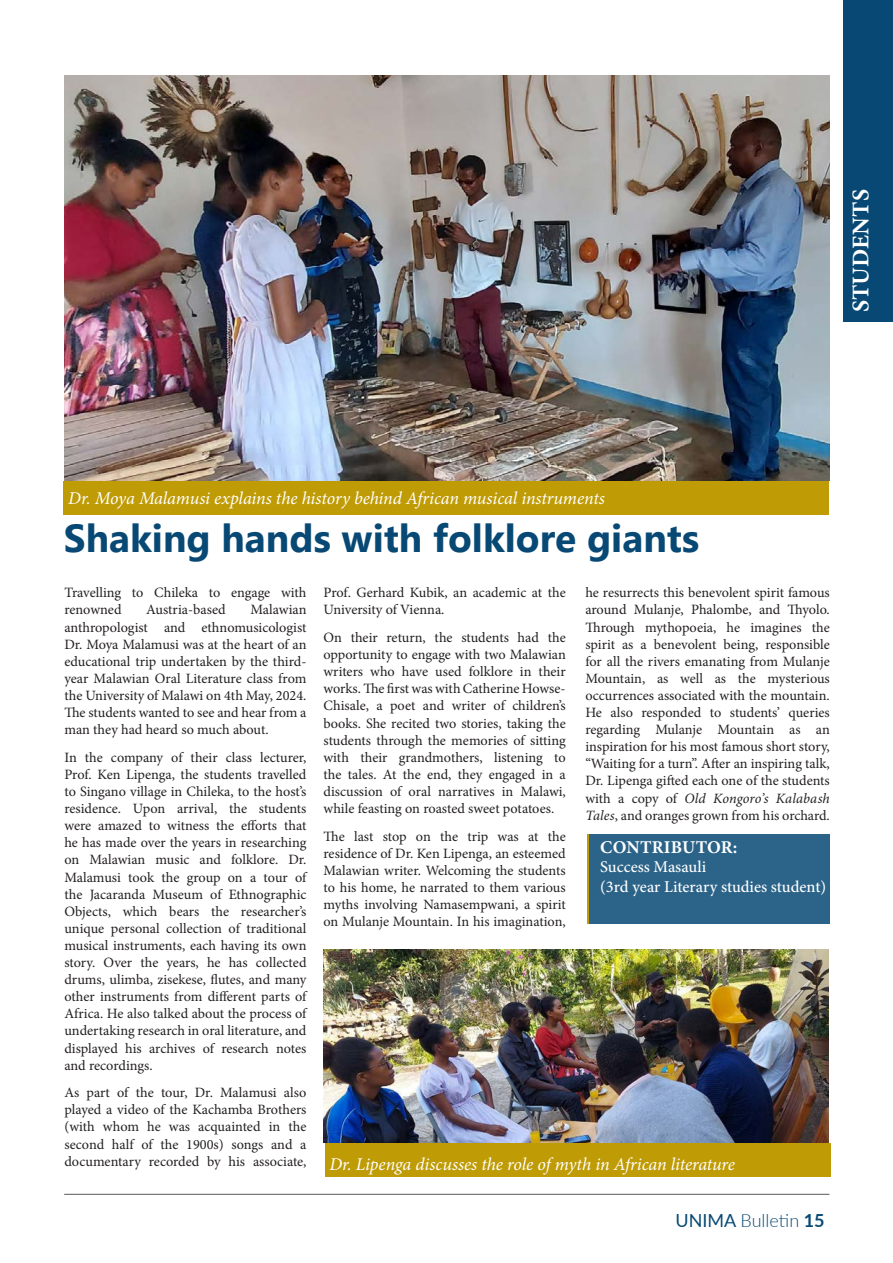
<style>
.page{position:relative;width:893px;height:1263px;background:#fff}
.page>*{position:absolute;margin:0;border:0;box-sizing:border-box;transform-origin:0 0}
.t1{font:700 39px "Myanmar Text";color:#074974}
.t2{font:700 24px "Minion Pro";letter-spacing:.01em;color:#fff}
.t3{font:italic 18px "Minion Pro";letter-spacing:-.01em;color:#fff}
.t4{font:300 18px "Lato";color:#074974}
.t5{font:700 18px "Minion Pro";letter-spacing:.01em;color:#fff}
.t6{font:500 16.5px "Minion Pro";color:#fff}
.t7{font:14.25px/17.1px "Minion Pro";letter-spacing:-.005em;color:#231f20;text-align:justify}
.s1{font-style:italic}
.s2{font-weight:400}
.s3{font-weight:700}
</style>
<div class="page">
<hr style="left:64px;top:1194px;width:765px;height:1px;background:#57585a">
<div style="left:843px;top:0;width:50px;height:321px;background:#074974"></div>
<img style="left:65px;top:75px;width:765px;height:406px">
<img style="left:323px;top:949px;width:506px;height:194px">
<div style="left:64px;top:481px;width:765px;height:34px;background:#bf9b05"></div>
<div style="left:325px;top:1143px;width:505px;height:34px;background:#bf9b05"></div>
<div style="left:587px;top:834px;width:242px;height:89px;background:#2c6489"></div>
<hr style="left:587px;top:834px;width:1px;height:89px;background:#bf9b05">
<p class="t2" style="left:844px;top:312px;width:125px;rotate:-90deg">STUDENTS</p>
<p class="t3" style="left:68px;top:486px;width:538px">Dr. Moya Malamusi explains the history behind African musical instruments</p>
<p class="t1" style="left:64px;top:516px;width:637px">Shaking hands with folklore giants</p>
<p class="t7" style="left:585px;top:584px;width:246px">he resurrects this benevolent spirit famous around Mulanje, Phalombe, and Thyolo.<br>Through mythopoeia, he imagines the spirit as a benevolent being, responsible for all the rivers emanating from Mulanje Mountain, as well as the mysterious occurrences associated with the mountain.<br>He also responded to students’ queries regarding Mulanje Mountain as an inspiration for his most famous short story, “Waiting for a turn”. After an inspiring talk, Dr. Lipenga gifted each one of the students with a copy of <span class="s1">Old Kongoro’s Kalabash Tales</span>, and oranges grown from his orchard.</p>
<p class="t7" style="left:64px;top:584px;width:244px">Travelling to Chileka to engage with renowned</p>
<p class="t7" style="left:323px;top:584px;width:244px">Prof. Gerhard Kubik, an academic at the<br>University of Vienna.</p>
<p class="t7" style="left:323px;top:629px;width:244px">On their return, the students had the opportunity to engage with two Malawian writers who have used folklore in their works. The first was with Catherine Howse-Chisale, a poet and writer of children’s books. She recited two stories, taking the students through the memories of sitting with their grandmothers, listening to the tales. At the end, they engaged in a discussion of oral narratives in Malawi, while feasting on roasted sweet potatoes.</p>
<p class="t7" style="left:323px;top:828px;width:244px">The last stop on the trip was at the residence of Dr. Ken Lipenga, an esteemed Malawian writer. Welcoming the students to his home, he narrated to them various myths involving Namasempwani, a spirit on Mulanje Mountain. In his imagination,</p>
<p class="t7" style="left:64px;top:601px;width:244px;text-indent:186px">Malawian anthropologist and ethnomusicologist Dr. Moya Malamusi was at the heart of an educational trip undertaken by the third&shy;year Malawian Oral Literature class from the University of Malawi on 4th May, 2024.<br>The students wanted to see and hear from a man they had heard so much about.</p>
<p class="t7" style="left:64px;top:749px;width:244px">In the company of their class lecturer, Prof. Ken Lipenga, the students travelled to Singano village in Chileka, to the host’s residence. Upon arrival, the students were amazed to witness the efforts that he has made over the years in researching on Malawian music and folklore. Dr.<br>Malamusi took the group on a tour of the Jacaranda Museum of Ethnographic Objects, which bears the researcher’s unique personal collection of traditional musical instruments, each having its own story. Over the years, he has collected drums, ulimba, zisekese, flutes, and many other instruments from different parts of Africa. He also talked about the process of undertaking research in oral literature, and displayed his archives of research notes and recordings.</p>
<p class="t7" style="left:64px;top:1084px;width:244px">As part of the tour, Dr. Malamusi also played a video of the Kachamba Brothers (with whom he was acquainted in the second half of the 1900s) songs and a documentary recorded by his associate,</p>
<p class="t7" style="left:146px;top:601px;width:81px">Austria-based</p>
<p class="t5" style="left:600px;top:834px;width:139px">CONTRIBUTOR:</p>
<p class="t6" style="left:600px;top:856px;width:108px">Success Masauli</p>
<p class="t6" style="left:600px;top:876px;width:227px">(3rd year Literary studies student)</p>
<p class="t3" style="left:329px;top:1152px;width:407px">Dr. Lipenga discusses the role of myth in African literature</p>
<p class="t4" style="left:676px;top:1208px;width:150px"><span class="s2">UNIMA</span> Bulletin <span class="s3">15</span></p>
</div>
